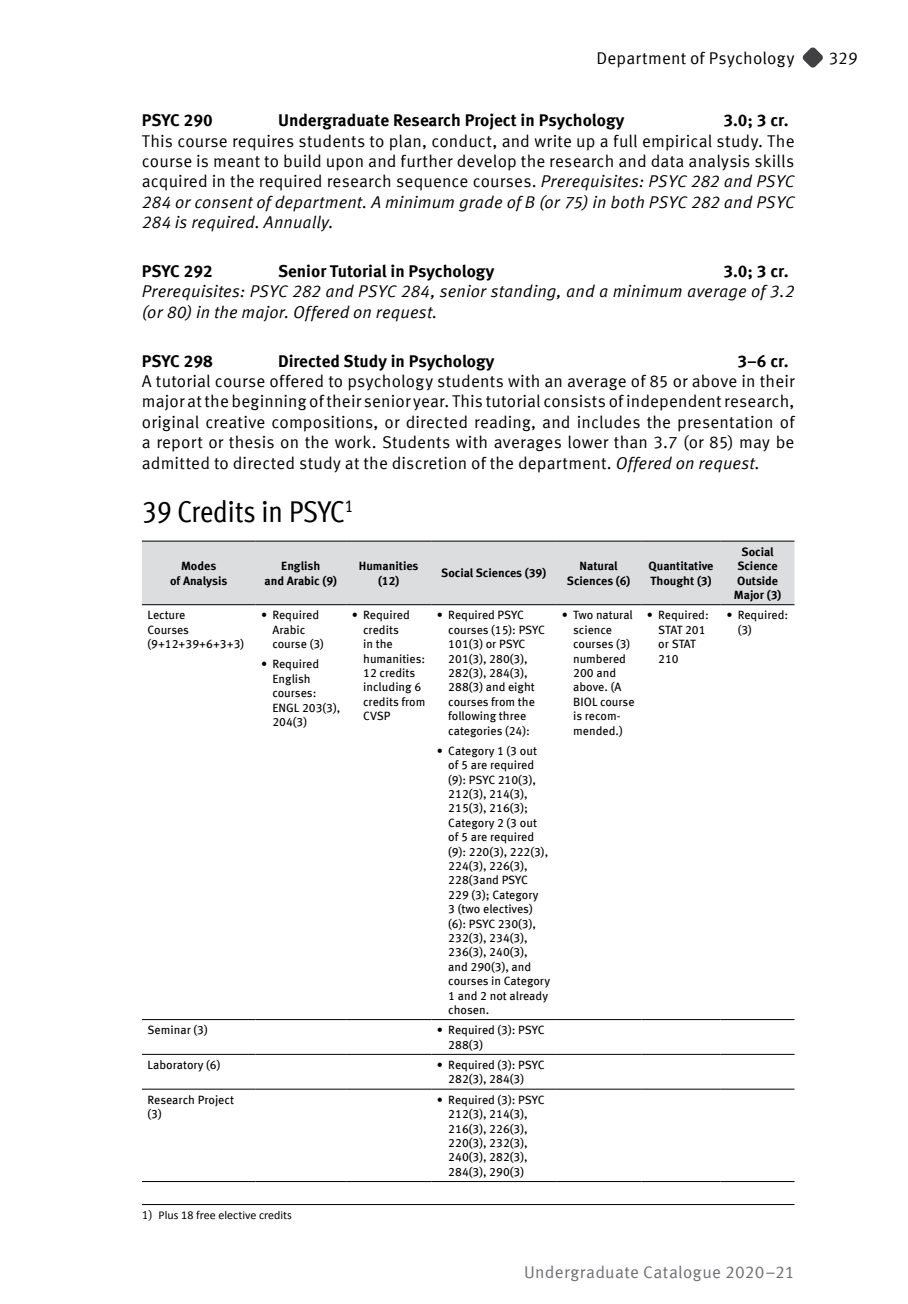
<style>
.page{position:relative;width:908px;height:1304px;background:#fff}
.page>*{position:absolute;margin:0;border:0;box-sizing:border-box;transform-origin:0 0}
.HEADING_4{font:condensed 30px "Meta Offc Pro";letter-spacing:-.005em;color:#000}
.BODY_TEXT_W_O{font:17px/20.4px "Meta Offc Pro Norm";letter-spacing:.01em;color:#000;text-align:justify}
.COURSE_HEADING{font:700 17px "Meta Offc Pro";color:#000}
.BODY_TEXT_W_O-2{font:17px/20.4px "Meta Offc Pro Norm Ita";letter-spacing:.005em;color:#000}
.t1{font:17px "Meta Offc Pro Norm";letter-spacing:.02em;color:#6d6e71}
.TABLE_TEXT__small{font:12px/14.4px "Meta Offc Pro";color:#000}
.TABLE_HEADING__small{font:700 12px/14.4px "Meta Offc Pro";color:#000;text-align:center}
.FOOTNOTE{font:12px "Calibri";color:#000}
.s1{font-family:"Meta Offc Pro Norm Ita"}
.s2{font-family:"Meta Offc Pro Norm"}
</style>
<div class="page">
<svg style="left:802px;top:47px;width:20px;height:21px"></svg>
<div style="left:142px;top:542px;width:652px;height:62px;background:#dcddde"></div>
<hr style="left:142px;top:1019px;width:113px;height:1px;background:#000">
<hr style="left:255px;top:1019px;width:91px;height:1px;background:#000">
<hr style="left:346px;top:1019px;width:85px;height:1px;background:#000">
<hr style="left:431px;top:1019px;width:125px;height:1px;background:#000">
<hr style="left:556px;top:1019px;width:85px;height:1px;background:#000">
<hr style="left:641px;top:1019px;width:79px;height:1px;background:#000">
<hr style="left:720px;top:1019px;width:74px;height:1px;background:#000">
<hr style="left:142px;top:1054px;width:113px;height:1px;background:#000">
<hr style="left:255px;top:1054px;width:91px;height:1px;background:#000">
<hr style="left:346px;top:1054px;width:85px;height:1px;background:#000">
<hr style="left:431px;top:1054px;width:125px;height:1px;background:#000">
<hr style="left:556px;top:1054px;width:85px;height:1px;background:#000">
<hr style="left:641px;top:1054px;width:79px;height:1px;background:#000">
<hr style="left:720px;top:1054px;width:74px;height:1px;background:#000">
<hr style="left:142px;top:1089px;width:113px;height:1px;background:#000">
<hr style="left:255px;top:1089px;width:91px;height:1px;background:#000">
<hr style="left:346px;top:1089px;width:85px;height:1px;background:#000">
<hr style="left:431px;top:1089px;width:125px;height:1px;background:#000">
<hr style="left:556px;top:1089px;width:85px;height:1px;background:#000">
<hr style="left:641px;top:1089px;width:79px;height:1px;background:#000">
<hr style="left:720px;top:1089px;width:74px;height:1px;background:#000">
<hr style="left:142px;top:1181px;width:113px;height:1px;background:#000">
<hr style="left:255px;top:1181px;width:91px;height:1px;background:#000">
<hr style="left:346px;top:1181px;width:85px;height:1px;background:#000">
<hr style="left:431px;top:1181px;width:125px;height:1px;background:#000">
<hr style="left:556px;top:1181px;width:85px;height:1px;background:#000">
<hr style="left:641px;top:1181px;width:79px;height:1px;background:#000">
<hr style="left:720px;top:1181px;width:74px;height:1px;background:#000">
<hr style="left:142px;top:541px;width:113px;height:1px;background:#000">
<hr style="left:255px;top:541px;width:91px;height:1px;background:#000">
<hr style="left:346px;top:541px;width:85px;height:1px;background:#000">
<hr style="left:431px;top:541px;width:125px;height:1px;background:#000">
<hr style="left:556px;top:541px;width:85px;height:1px;background:#000">
<hr style="left:641px;top:541px;width:79px;height:1px;background:#000">
<hr style="left:720px;top:541px;width:74px;height:1px;background:#000">
<hr style="left:142px;top:604px;width:113px;height:1px;background:#000">
<hr style="left:255px;top:604px;width:91px;height:1px;background:#000">
<hr style="left:346px;top:604px;width:85px;height:1px;background:#000">
<hr style="left:431px;top:604px;width:125px;height:1px;background:#000">
<hr style="left:556px;top:604px;width:85px;height:1px;background:#000">
<hr style="left:641px;top:604px;width:79px;height:1px;background:#000">
<hr style="left:720px;top:604px;width:74px;height:1px;background:#000">
<hr style="left:142px;top:1204px;width:652px;height:1px;background:#000">
<h2 class="BODY_TEXT_W_O" style="left:596px;top:46px;width:199px">Department of Psychology</h2>
<p class="COURSE_HEADING" style="left:142px;top:107px;width:72px">PSYC 290</p>
<p class="COURSE_HEADING" style="left:278px;top:107px;width:348px">Undergraduate Research Project in Psychology</p>
<p class="COURSE_HEADING" style="left:723px;top:107px;width:67px">3.0; 3 cr.</p>
<p class="BODY_TEXT_W_O" style="left:142px;top:129px;width:654px">This course requires students to plan, conduct, and write up a full empirical study. The course is meant to build upon and further develop the research and data analysis skills acquired in the required research sequence courses. <span class="s1">Prerequisites: PSYC 282 and PSYC 284 or consent of department. A minimum grade of B (or 75) in both PSYC 282 and PSYC 284 is required. Annually.</span></p>
<p class="COURSE_HEADING" style="left:142px;top:258px;width:72px">PSYC 292</p>
<p class="COURSE_HEADING" style="left:278px;top:258px;width:218px">Senior Tutorial in Psychology</p>
<p class="COURSE_HEADING" style="left:723px;top:258px;width:67px">3.0; 3 cr.</p>
<p class="BODY_TEXT_W_O-2" style="left:142px;top:280px;width:653px">Prerequisites: PSYC 282 and PSYC 284, senior standing, and a minimum average of 3.2 (or 80) in the major. Offered on request.</p>
<p class="COURSE_HEADING" style="left:142px;top:347px;width:72px">PSYC 298</p>
<p class="COURSE_HEADING" style="left:278px;top:347px;width:218px">Directed Study in Psychology</p>
<p class="COURSE_HEADING" style="left:737px;top:347px;width:53px">3–6 cr.</p>
<p class="BODY_TEXT_W_O" style="left:142px;top:370px;width:654px">A tutorial course offered to psychology students with an average of 85 or above in their major at the beginning of their senior year. This tutorial consists of independent research, original creative compositions, or directed reading, and includes the presentation of a report or thesis on the work. Students with averages lower than 3.7 (or 85) may be admitted to directed study at the discretion of the department. <span class="s1">Offered on request.</span></p>
<p class="HEADING_4" style="left:142px;top:489px;width:213px">39 Credits in PSYC<sup>1</sup></p>
<p class="TABLE_HEADING__small" style="left:181px;top:558px;width:37px">Modes</p>
<p class="TABLE_HEADING__small" style="left:170px;top:572px;width:59px">of Analysis</p>
<p class="TABLE_HEADING__small" style="left:733px;top:544px;width:49px">Social<br>Science<br>Outside<br>Major (3)</p>
<p class="TABLE_HEADING__small" style="left:281px;top:558px;width:40px">English</p>
<p class="TABLE_HEADING__small" style="left:264px;top:572px;width:74px">and Arabic (9)</p>
<p class="TABLE_HEADING__small" style="left:359px;top:558px;width:61px">Humanities (12)</p>
<p class="TABLE_HEADING__small" style="left:441px;top:565px;width:106px">Social Sciences (39)</p>
<p class="TABLE_HEADING__small" style="left:566px;top:558px;width:65px">Natural<br>Sciences (6)</p>
<p class="TABLE_HEADING__small" style="left:648px;top:558px;width:66px;text-align:left">Quantitative<br>Thought (3)</p>
<p class="TABLE_TEXT__small" style="left:147px;top:607px;width:39px">Lecture</p>
<p class="TABLE_TEXT__small" style="left:147px;top:622px;width:43px">Courses</p>
<p class="TABLE_TEXT__small" style="left:147px;top:636px;width:98px">(9+12+39+6+3+3)</p>
<p class="TABLE_TEXT__small" style="left:272px;top:607px;width:53px;text-indent:-11px">• Required<br>Arabic course (3)</p>
<p class="TABLE_TEXT__small" style="left:272px;top:656px;width:69px;text-indent:-11px">• Required<br>English courses:<br>ENGL 203(3),<br>204(3)</p>
<p class="TABLE_TEXT__small" style="left:363px;top:607px;width:64px;text-indent:-11px">• Required credits<br>in the humanities:<br>12 credits including 6 credits from<br>CVSP</p>
<p class="TABLE_TEXT__small" style="left:448px;top:607px;width:98px;text-indent:-11px">• Required PSYC courses (15): PSYC<br>101(3) or PSYC<br>201(3), 280(3),<br>282(3), 284(3),<br>288(3) and eight courses from the following three categories (24):</p>
<p class="TABLE_TEXT__small" style="left:448px;top:743px;width:103px;text-indent:-11px">• Category 1 (3 out of 5 are required (9): PSYC 210(3),<br>212(3), 214(3),<br>215(3), 216(3);<br>Category 2 (3 out of 5 are required (9): 220(3), 222(3),<br>224(3), 226(3),<br>228(3and PSYC<br>229 (3); Category<br>3 (two electives) (6): PSYC 230(3),<br>232(3), 234(3),<br>236(3), 240(3), and 290(3), and courses in Category<br>1 and 2 not already chosen.</p>
<p class="TABLE_TEXT__small" style="left:147px;top:1022px;width:62px">Seminar (3)</p>
<p class="TABLE_TEXT__small" style="left:448px;top:1022px;width:98px;text-indent:-11px">• Required (3): PSYC<br>288(3)</p>
<p class="TABLE_TEXT__small" style="left:147px;top:1057px;width:74px">Laboratory (6)</p>
<p class="TABLE_TEXT__small" style="left:448px;top:1057px;width:98px;text-indent:-11px">• Required (3): PSYC<br>282(3), 284(3)</p>
<p class="TABLE_TEXT__small" style="left:147px;top:1092px;width:88px">Research Project</p>
<p class="TABLE_TEXT__small" style="left:147px;top:1106px;width:16px">(3)</p>
<p class="TABLE_TEXT__small" style="left:448px;top:1092px;width:98px;text-indent:-11px">• Required (3): PSYC<br>212(3), 214(3),<br>216(3), 226(3),<br>220(3), 232(3),<br>240(3), 282(3),<br>284(3), 290(3)</p>
<p class="FOOTNOTE" style="left:142px;top:1207px;width:151px"><span class="s2">1)</span> Plus 18 free elective credits</p>
<p class="TABLE_TEXT__small" style="left:573px;top:607px;width:63px;text-indent:-11px">• Two natural science courses (3) numbered<br>200 and above. (A<br>BIOL course is recom&shy;mended.)</p>
<p class="TABLE_TEXT__small" style="left:658px;top:607px;width:52px;text-indent:-11px">• Required:<br>STAT 201 or STAT<br>210</p>
<p class="TABLE_TEXT__small" style="left:737px;top:607px;width:52px;text-indent:-11px">• Required: (3)</p>
<h2 class="t1" style="left:524px;top:1260px;width:272px">Undergraduate Catalogue 2020–21</h2>
<h2 class="BODY_TEXT_W_O" style="left:828px;top:46px;width:30px">329</h2>
</div>
